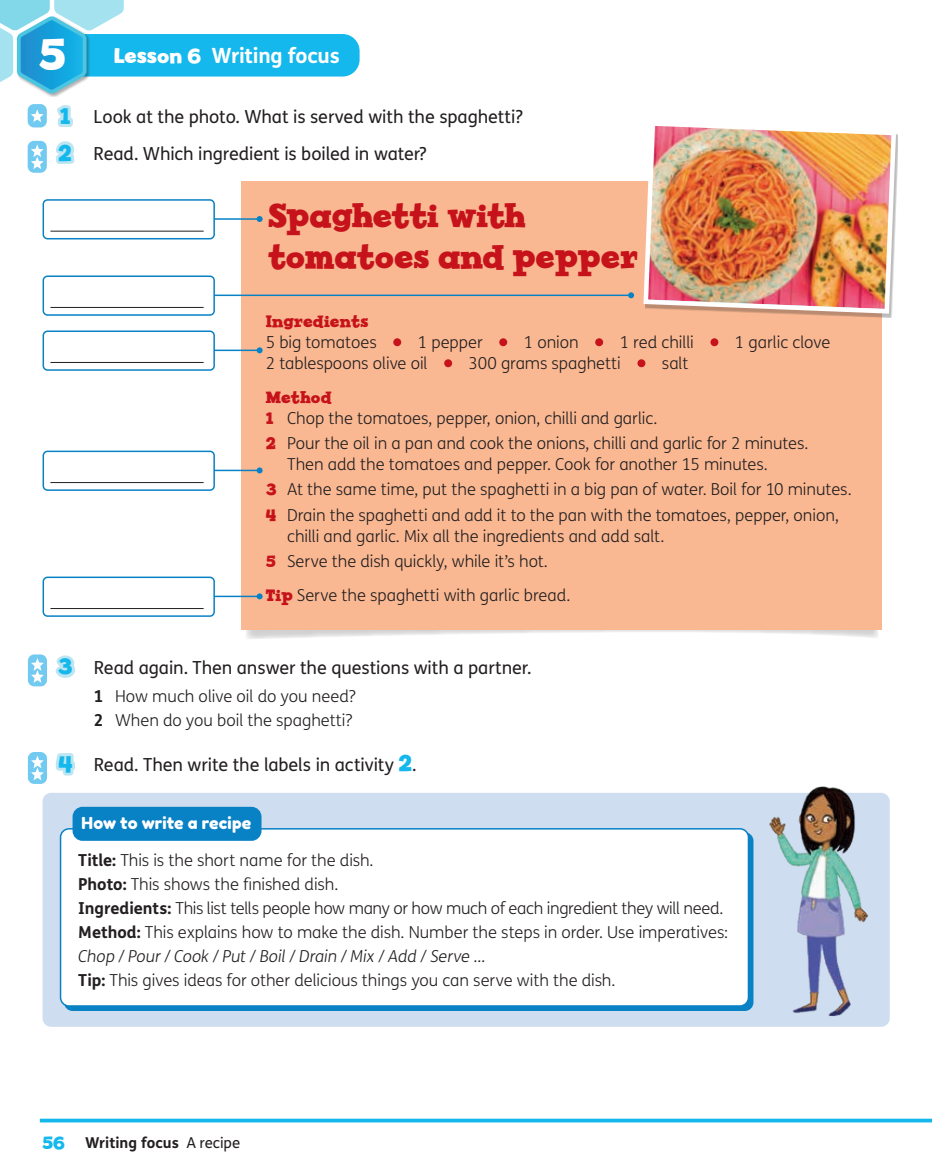
<style>
.page{position:relative;width:932px;height:1174px;background:#fff}
.page>*{position:absolute;margin:0;border:0;box-sizing:border-box;transform-origin:0 0}
.t1{font:700 45px "Billy";color:#fff}
.t2{font:700 33px/41px "Billy Serif";color:#c6131b}
.t3{font:700 21px "FS Me";letter-spacing:-.015em;color:#fff}
.t4{font:18px/36.8px "FS Me";letter-spacing:-.005em;color:#231f20}
.t5{font:300 16.5px/24px "FS Me";letter-spacing:-.005em;color:#231f20}
.t6{font:700 16.5px "Billy Serif";letter-spacing:.015em;color:#c6131b}
.t7{font:16.5px "Fredoka One";letter-spacing:.005em;color:#fff}
.t8{font:700 15px "FS Me";color:#231f20}
.s1{font-family:"Billy"}
.s2{font-family:"Billy";font-weight:700;font-size:22.5px;color:#bde5f2}
.s3{font-family:"Billy Serif";font-weight:700;color:#c6131b}
.s4{font-weight:700}
.s5{font-family:"Billy";font-weight:700;font-size:22.5px;color:#15b8ec}
.s6{font-style:italic}
.s7{font-family:"Billy";font-size:18px;color:#15b8ec}
.s8{font-weight:400}
</style>
<div class="page">
<svg style="left:40px;top:1118px;width:891px;height:4px;background:#3dc4ef"></svg>
<div style="left:38px;top:34px;width:321px;height:43px;background:#15b8ec;border-radius:17px"></div>
<svg style="left:0;top:0;width:125px;height:97px"></svg>
<svg style="left:246px;top:630px;width:632px;height:9px"></svg>
<div style="left:241px;top:181px;width:640px;height:449px;background:#fab892"></div>
<div style="left:28px;top:104px;width:19px;height:23px;background:#72caf1;border-radius:6px"></div>
<svg style="left:31px;top:109px;width:13px;height:13px"></svg>
<div style="left:28px;top:141px;width:19px;height:32px;background:#72caf1;border-radius:6px"></div>
<svg style="left:31px;top:144px;width:13px;height:25px"></svg>
<div style="left:393px;top:338px;width:8px;height:8px;background:#c6131b;border-radius:50%"></div>
<div style="left:499px;top:338px;width:8px;height:8px;background:#c6131b;border-radius:50%"></div>
<div style="left:595px;top:338px;width:8px;height:8px;background:#c6131b;border-radius:50%"></div>
<div style="left:710px;top:338px;width:8px;height:8px;background:#c6131b;border-radius:50%"></div>
<div style="left:444px;top:359px;width:8px;height:8px;background:#c6131b;border-radius:50%"></div>
<div style="left:637px;top:359px;width:8px;height:8px;background:#c6131b;border-radius:50%"></div>
<img style="left:643px;top:125px;width:255px;height:191px">
<div style="left:28px;top:654px;width:19px;height:32px;background:#72caf1;border-radius:6px"></div>
<svg style="left:31px;top:658px;width:13px;height:25px"></svg>
<div style="left:28px;top:752px;width:19px;height:32px;background:#72caf1;border-radius:6px"></div>
<svg style="left:31px;top:756px;width:13px;height:24px"></svg>
<div style="left:43px;top:793px;width:846px;height:233px;background:#ceddf0;border-radius:9px"></div>
<div style="left:64px;top:832px;width:689px;height:179px;background:#0981c5;border-radius:9px"></div>
<div style="left:60px;top:829px;width:688px;height:177px;background:#fff;border-radius:9px"></div>
<div style="left:60px;top:828px;width:689px;height:178px;border:2px solid #0981c5;border-radius:9px"></div>
<div style="left:74px;top:808px;width:186px;height:31px;background:#0981c5;border-radius:9px"></div>
<div style="left:72px;top:806px;width:189px;height:35px;border:3px solid #0981c5;border-radius:9px"></div>
<hr style="left:203px;top:595px;width:56px;height:2px;background:#0981c5">
<svg style="left:256px;top:593px;width:6px;height:6px"></svg>
<hr style="left:203px;top:294px;width:428px;height:2px;background:#0981c5">
<svg style="left:628px;top:292px;width:6px;height:6px"></svg>
<div style="left:43px;top:276px;width:171px;height:39px;background:#fff;border-radius:4px"></div>
<hr style="left:50px;top:307px;width:153px;height:1px;background:#231f20">
<div style="left:43px;top:275px;width:172px;height:41px;border:2px solid #0981c5;border-radius:4px"></div>
<hr style="left:203px;top:349px;width:56px;height:2px;background:#0981c5">
<svg style="left:256px;top:347px;width:6px;height:6px"></svg>
<div style="left:43px;top:331px;width:171px;height:39px;background:#fff;border-radius:4px"></div>
<hr style="left:50px;top:362px;width:153px;height:1px;background:#231f20">
<div style="left:43px;top:330px;width:172px;height:41px;border:2px solid #0981c5;border-radius:4px"></div>
<hr style="left:203px;top:218px;width:56px;height:2px;background:#0981c5">
<svg style="left:256px;top:216px;width:6px;height:6px"></svg>
<div style="left:43px;top:200px;width:171px;height:39px;background:#fff;border-radius:4px"></div>
<hr style="left:50px;top:231px;width:153px;height:1px;background:#231f20">
<div style="left:43px;top:199px;width:172px;height:40px;border:2px solid #0981c5;border-radius:4px"></div>
<hr style="left:203px;top:470px;width:56px;height:1px;background:#0981c5">
<svg style="left:256px;top:467px;width:6px;height:6px"></svg>
<div style="left:43px;top:451px;width:171px;height:39px;background:#fff;border-radius:4px"></div>
<hr style="left:50px;top:482px;width:153px;height:1px;background:#231f20">
<div style="left:43px;top:450px;width:172px;height:41px;border:2px solid #0981c5;border-radius:4px"></div>
<div style="left:43px;top:577px;width:171px;height:39px;background:#fff;border-radius:4px"></div>
<hr style="left:50px;top:608px;width:153px;height:1px;background:#231f20">
<div style="left:43px;top:576px;width:172px;height:41px;border:2px solid #0981c5;border-radius:4px"></div>
<img style="left:751px;top:786px;width:118px;height:230px">
<h1 class="t1" style="left:39px;top:27px;width:28px">5</h1>
<p class="t3" style="left:114px;top:39px;width:227px"><span class="s1">Lesson 6</span> Writing focus</p>
<p class="t4" style="left:58px;top:98px;width:466px"><span class="s2">1</span> Look at the photo. What is served with the spaghetti?<br><span class="s2">2</span> Read. Which ingredient is boiled in water?</p>
<h2 class="t2" style="left:268px;top:196px;width:371px">Spaghetti with tomatoes and pepper</h2>
<p class="t6" style="left:266px;top:311px;width:104px">Ingredients</p>
<p class="t5" style="left:266px;top:330px;width:112px">5 big tomatoes</p>
<p class="t5" style="left:417px;top:330px;width:66px">1 pepper</p>
<p class="t5" style="left:523px;top:330px;width:56px">1 onion</p>
<p class="t5" style="left:619px;top:330px;width:76px">1 red chilli</p>
<p class="t5" style="left:734px;top:330px;width:97px">1 garlic clove</p>
<p class="t5" style="left:266px;top:351px;width:163px">2 tablespoons olive oil</p>
<p class="t5" style="left:468px;top:351px;width:154px">300 grams spaghetti</p>
<p class="t5" style="left:661px;top:351px;width:28px">salt</p>
<p class="t6" style="left:266px;top:387px;width:67px">Method</p>
<p class="t5" style="left:266px;top:405px;width:544px;line-height:25.2px"><span class="s3">1</span> Chop the tomatoes, pepper, onion, chilli and garlic.<br><span class="s3">2</span> Pour the oil in a pan and cook the onions, chilli and garlic for 2 minutes.</p>
<p class="t5" style="left:266px;top:451px;width:587px;line-height:25.2px;text-indent:21px">Then add the tomatoes and pepper. Cook for another 15 minutes.<br><span class="s3">3</span> At the same time, put the spaghetti in a big pan of water. Boil for 10 minutes.<br><span class="s3">4</span> Drain the spaghetti and add it to the pan with the tomatoes, pepper, onion,</p>
<p class="t5" style="left:266px;top:522px;width:400px;line-height:25.2px;text-indent:21px">chilli and garlic. Mix all the ingredients and add salt.<br><span class="s3">5</span> Serve the dish quickly, while it’s hot.</p>
<p class="t5" style="left:266px;top:582px;width:306px"><span class="s3">Tip</span> Serve the spaghetti with garlic bread.</p>
<p class="t4" style="left:58px;top:648px;width:475px"><span class="s2">3</span> Read again. Then answer the questions with a partner.</p>
<p class="t5" style="left:94px;top:683px;width:263px"><span class="s4">1</span> How much olive oil do you need?<br><span class="s4">2</span> When do you boil the spaghetti?</p>
<p class="t4" style="left:58px;top:746px;width:360px"><span class="s2">4</span> Read. Then write the labels in activity <span class="s5">2</span>.</p>
<p class="t7" style="left:81px;top:812px;width:171px">How to write a recipe</p>
<p class="t5" style="left:78px;top:847px;width:651px"><span class="s4">Title:</span> This is the short name for the dish.<br><span class="s4">Photo:</span> This shows the finished dish.<br><span class="s4">Ingredients:</span> This list tells people how many or how much of each ingredient they will need.<br><span class="s4">Method:</span> This explains how to make the dish. Number the steps in order. Use imperatives:<br><span class="s6">Chop / Pour / Cook / Put / Boil / Drain / Mix / Add / Serve …<br></span><span class="s4">Tip:</span> This gives ideas for other delicious things you can serve with the dish.</p>
<p class="t8" style="left:43px;top:1131px;width:199px"><span class="s7">56</span> Writing focus <span class="s8">A recipe</span></p>
</div>
